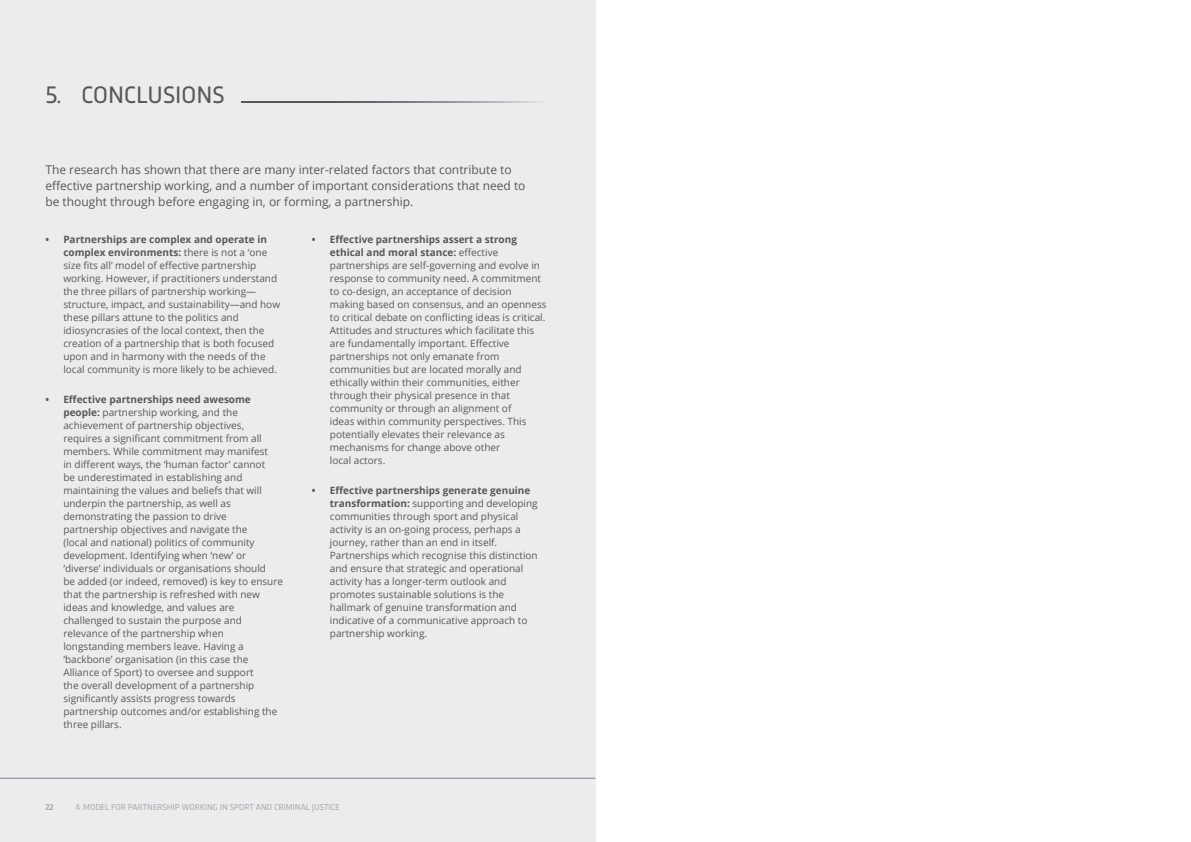
<style>
.page{position:relative;width:1191px;height:842px;background:#fff}
.page>*{position:absolute;margin:0;border:0;box-sizing:border-box;transform-origin:0 0}
.t1{font:25px "Trasandina";color:#57585a}
.body{font:12px/16px "Open Sans";color:#57585a}
.t2{font:10px/13px "Open Sans";color:#57585a}
.t3{font:9px "Trasandina";color:#808285}
.t4{font:700 9px "Trasandina";color:#808285}
.s1{font-weight:700}
</style>
<div class="page">
<div style="left:0;top:0;width:595px;height:842px;background:#ececee"></div>
<hr style="left:0;top:778px;width:595px;height:1px;background:#808285">
<svg style="left:242px;top:102px;width:299px;height:1px"></svg>
<p class="t1" style="left:45px;top:75px;width:181px">5. CONCLUSIONS</p>
<p class="body" style="left:45px;top:161px;width:482px">The research has shown that there are many inter-related factors that contribute to effective partnership working, and a number of important considerations that need to be thought through before engaging in, or forming, a partnership.</p>
<p class="t2" style="left:330px;top:233px;width:218px;text-indent:-18px"><span class="s1">• Effective partnerships assert a strong ethical and moral stance:</span> effective partnerships are self-governing and evolve in response to community need. A commitment to co-design, an acceptance of decision making based on consensus, and an openness to critical debate on conflicting ideas is critical.<br>Attitudes and structures which facilitate this are fundamentally important. Effective partnerships not only emanate from communities but are located morally and ethically within their communities, either through their physical presence in that community or through an alignment of<br>ideas within community perspectives. This potentially elevates their relevance as mechanisms for change above other<br>local actors.</p>
<p class="t2" style="left:330px;top:484px;width:209px;text-indent:-18px"><span class="s1">• Effective partnerships generate genuine transformation:</span> supporting and developing communities through sport and physical activity is an on-going process, perhaps a journey, rather than an end in itself.<br>Partnerships which recognise this distinction and ensure that strategic and operational activity has a longer-term outlook and promotes sustainable solutions is the hallmark of genuine transformation and indicative of a communicative approach to partnership working.</p>
<p class="t2" style="left:63px;top:233px;width:218px;text-indent:-18px"><span class="s1">• Partnerships are complex and operate in complex environments:</span> there is not a ‘one size fits all’ model of effective partnership working. However, if practitioners understand the three pillars of partnership working— structure, impact, and sustainability—and how these pillars attune to the politics and idiosyncrasies of the local context, then the creation of a partnership that is both focused upon and in harmony with the needs of the local community is more likely to be achieved.</p>
<p class="t2" style="left:63px;top:393px;width:221px;text-indent:-18px"><span class="s1">• Effective partnerships need awesome people:</span> partnership working, and the achievement of partnership objectives, requires a significant commitment from all members. While commitment may manifest<br>in different ways, the ‘human factor’ cannot<br>be underestimated in establishing and maintaining the values and beliefs that will underpin the partnership, as well as demonstrating the passion to drive partnership objectives and navigate the<br>(local and national) politics of community development. Identifying when ‘new’ or ‘diverse’ individuals or organisations should<br>be added (or indeed, removed) is key to ensure that the partnership is refreshed with new ideas and knowledge, and values are challenged to sustain the purpose and relevance of the partnership when longstanding members leave. Having a ‘backbone’ organisation (in this case the Alliance of Sport) to oversee and support<br>the overall development of a partnership significantly assists progress towards partnership outcomes and/or establishing the three pillars.</p>
<p class="t4" style="left:45px;top:800px;width:10px">22</p>
<p class="t3" style="left:76px;top:800px;width:265px">A MODEL FOR PARTNERSHIP WORKING IN SPORT AND CRIMINAL JUSTICE</p>
</div>
